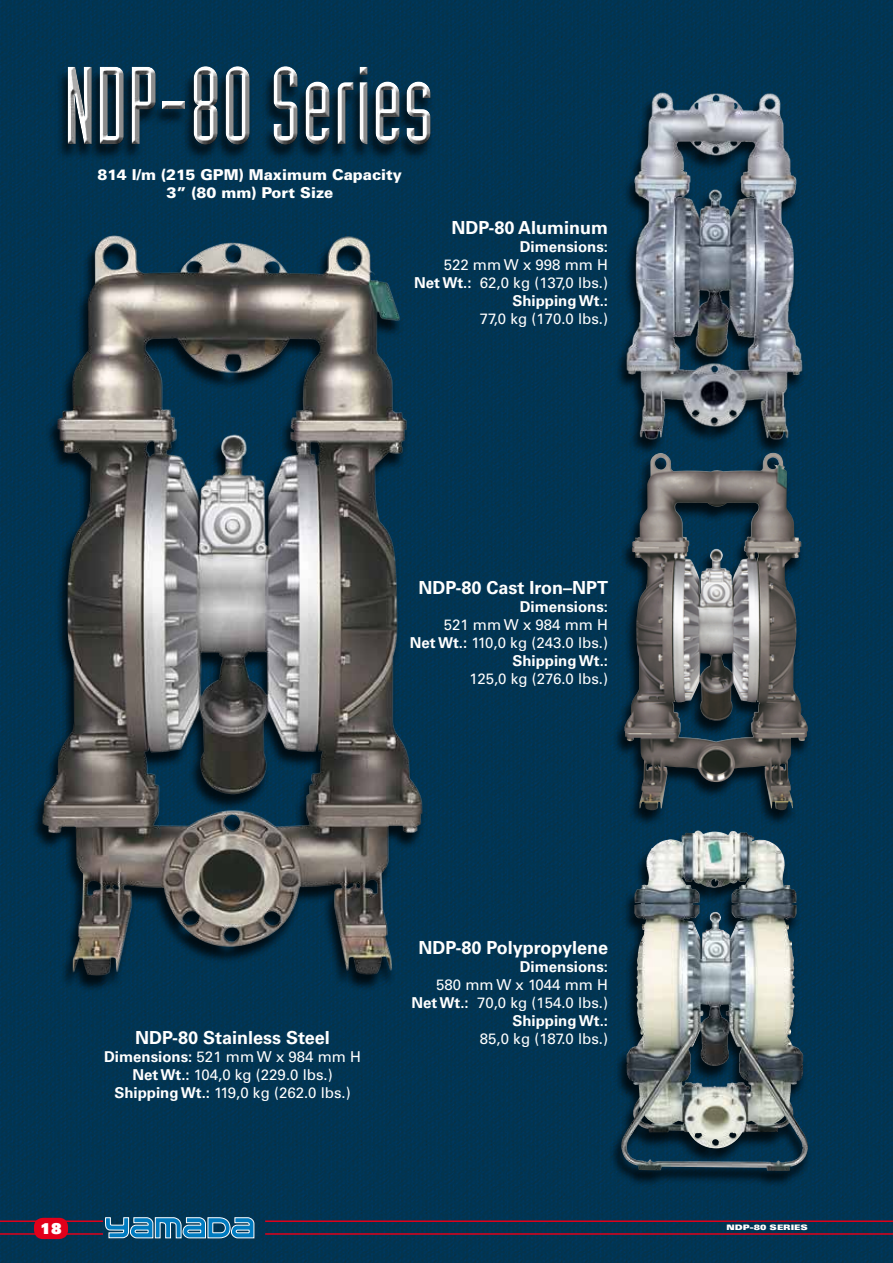
<style>
.page{position:relative;width:893px;height:1263px;background:#fff}
.page>*{position:absolute;margin:0;border:0;box-sizing:border-box;transform-origin:0 0}
.t1{font:108px "Industria LT Std Solid";color:#fff}
.t2{font:700 18px "Univers LT Std";color:#fff}
.t3{font:15px/18px "Univers LT Std";color:#fff;text-align:right}
.t4{font:900 15px/18px "Univers LT Std";color:#fff;text-align:center}
.t5{font:700 15px "Univers LT Std";color:#fff}
.t6{font:15px "Univers LT Std X Black";color:#fff}
.t7{font:7.5px "Univers LT Std X Black Ex";color:#fff}
.s1{font-weight:700}
</style>
<div class="page">
<img style="left:0;top:0;width:893px;height:1263px">
<hr style="left:0;top:1220px;width:103px;height:2px;background:#e2001a">
<hr style="left:0;top:1233px;width:103px;height:2px;background:#e2001a">
<hr style="left:265px;top:1220px;width:628px;height:2px;background:#e2001a">
<hr style="left:265px;top:1233px;width:628px;height:2px;background:#e2001a">
<svg style="left:104px;top:1217px;width:151px;height:22px"></svg>
<div style="left:34px;top:1218px;width:34px;height:21px;background:#e2001a;border-radius:9px"></div>
<div style="left:615px;top:94px;width:190px;height:362px;background:#000;opacity:.75"></div>
<img style="left:621px;top:89px;width:187px;height:354px">
<div style="left:609px;top:832px;width:202px;height:356px;background:#000;opacity:.75"></div>
<img style="left:621px;top:830px;width:187px;height:341px">
<div style="left:612px;top:454px;width:199px;height:373px;background:#000;opacity:.75"></div>
<img style="left:624px;top:453px;width:184px;height:359px">
<div style="left:31px;top:237px;width:395px;height:756px;background:#000;opacity:.75"></div>
<img style="left:43px;top:235px;width:380px;height:741px">
<div style="left:55px;top:67px;width:379px;height:95px;background:#000;opacity:.75"></div>
<div style="left:60px;top:59px;width:378px;height:88px;background:#013553"></div>
<svg style="left:60px;top:62px;width:378px;height:90px"></svg>
<h1 class="t1" style="left:64px;top:47px;width:371px">NDP-80 Series</h1>
<p class="t4" style="left:98px;top:165px;width:306px">814 l/m (215 GPM) Maximum Capacity<br>3” (80 mm) Port Size</p>
<p class="t2" style="left:451px;top:217px;width:158px">NDP-80 Aluminum</p>
<p class="t5" style="left:520px;top:238px;width:90px">Dimensions:</p>
<p class="t3" style="left:414px;top:256px;width:195px">522 mm W x 998 mm H<br><span class="s1">Net Wt.:</span> 62,0 kg (137,0 lbs.)<br><span class="s1">Shipping Wt.:</span></p>
<p class="t3" style="left:480px;top:310px;width:130px">77,0 kg (170.0 lbs.)</p>
<p class="t2" style="left:418px;top:577px;width:191px">NDP-80 Cast Iron–NPT</p>
<p class="t5" style="left:520px;top:598px;width:90px">Dimensions:</p>
<p class="t3" style="left:410px;top:616px;width:200px">521 mm W x 984 mm H<br><span class="s1">Net Wt.:</span> 110,0 kg (243.0 lbs.)<br><span class="s1">Shipping Wt.:</span></p>
<p class="t3" style="left:469px;top:670px;width:140px">125,0 kg (276.0 lbs.)</p>
<p class="t2" style="left:135px;top:1027px;width:196px">NDP-80 Stainless Steel</p>
<p class="t3" style="left:104px;top:1048px;width:258px;text-align:center"><span class="s1">Dimensions:</span> 521 mm W x 984 mm H<br><span class="s1">Net Wt.:</span> 104,0 kg (229.0 lbs.)<br><span class="s1">Shipping Wt.:</span> 119,0 kg (262.0 lbs.)</p>
<p class="t6" style="left:40px;top:1218px;width:23px">18</p>
<p class="t2" style="left:418px;top:937px;width:191px">NDP-80 Polypropylene</p>
<p class="t5" style="left:520px;top:958px;width:90px">Dimensions:</p>
<p class="t3" style="left:411px;top:976px;width:198px">580 mm W x 1044 mm H<br><span class="s1">Net Wt.:</span> 70,0 kg (154.0 lbs.)<br><span class="s1">Shipping Wt.:</span></p>
<p class="t3" style="left:480px;top:1030px;width:130px">85,0 kg (187.0 lbs.)</p>
<p class="t7" style="left:727px;top:1223px;width:83px">NDP-80 SERIES</p>
</div>
